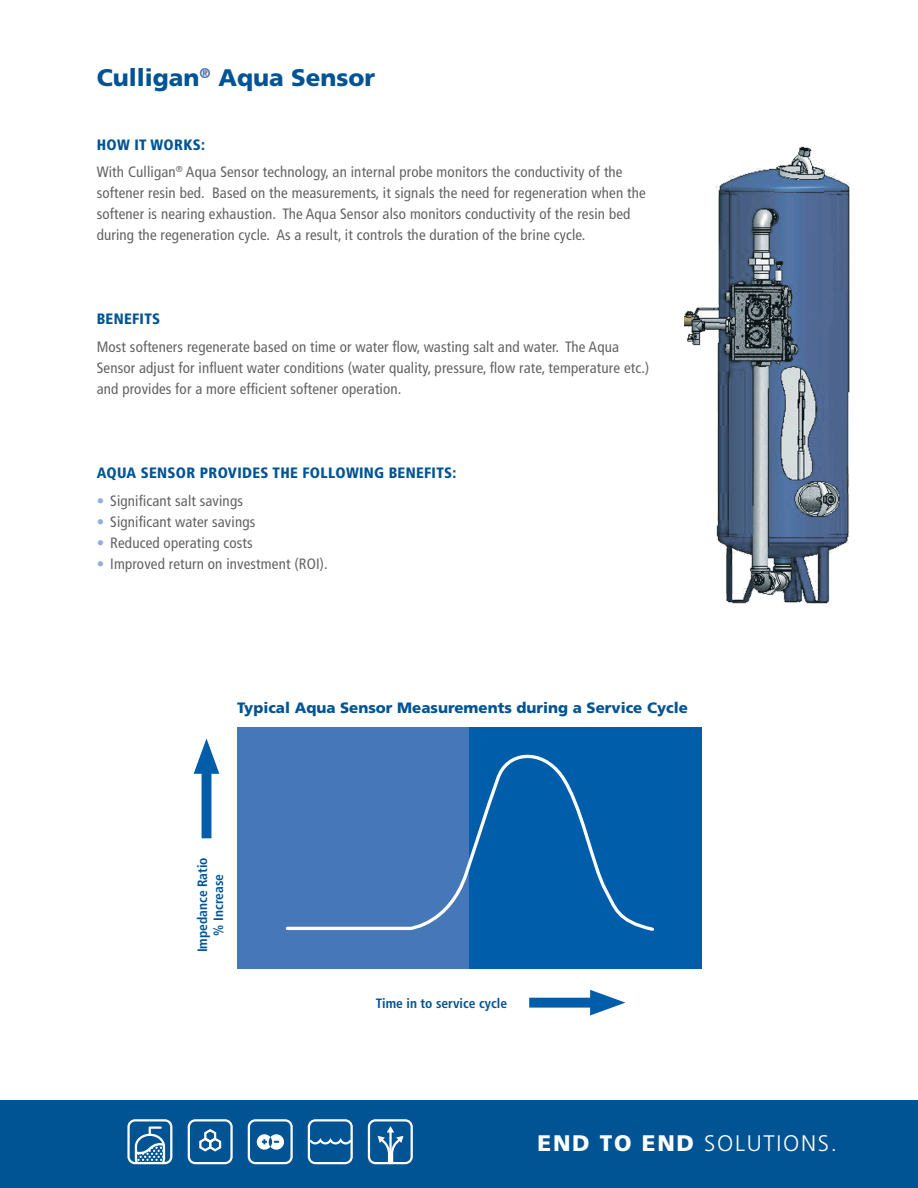
<style>
.page{position:relative;width:918px;height:1188px;background:#fff}
.page>*{position:absolute;margin:0;border:0;box-sizing:border-box;transform-origin:0 0}
.t1{font:900 24px "Frutiger LT Std";color:#005494}
.t2{font:300 22.5px "Frutiger LT Std";letter-spacing:.075em;color:#fff}
.t3{font:condensed 15px/21px "Frutiger LT Std";letter-spacing:.01em;color:#636366}
.t4{font:900 15px "Frutiger LT Std";color:#005494}
.t5{font:900 condensed 15px "Frutiger LT Std";letter-spacing:.02em;color:#005494}
.t6{font:700 condensed 13.5px/16.2px "Frutiger LT Std";color:#005494;text-align:center}
.s1{font-weight:900;color:#005494}
.s2{color:#97add9}
.s3{font-weight:900}
</style>
<div class="page">
<div style="left:529px;top:998px;width:76px;height:10px;background:#005da9"></div>
<svg style="left:590px;top:990px;width:35px;height:25px"></svg>
<div style="left:202px;top:759px;width:9px;height:79px;background:#005da9"></div>
<svg style="left:194px;top:738px;width:25px;height:36px"></svg>
<div style="left:237px;top:727px;width:233px;height:242px;background:#4677b9"></div>
<div style="left:470px;top:727px;width:232px;height:242px;background:#005da9"></div>
<svg style="left:285px;top:748px;width:369px;height:185px"></svg>
<img style="left:685px;top:146px;width:165px;height:459px">
<div style="left:0;top:1101px;width:918px;height:87px;background:#005494"></div>
<svg style="left:308px;top:1119px;width:45px;height:45px"></svg>
<svg style="left:368px;top:1119px;width:45px;height:45px"></svg>
<svg style="left:248px;top:1119px;width:45px;height:45px"></svg>
<svg style="left:188px;top:1119px;width:45px;height:45px"></svg>
<svg style="left:127px;top:1119px;width:45px;height:45px"></svg>
<h1 class="t1" style="left:97px;top:63px;width:280px">Culligan<sup>®</sup> Aqua Sensor</h1>
<p class="t3" style="left:97px;top:131px;width:527px;line-height:27.8px"><span class="s1">HOW IT WORKS:<br></span>With Culligan<sup>®</sup> Aqua Sensor technology, an internal probe monitors the conductivity of the</p>
<p class="t3" style="left:97px;top:183px;width:551px">softener resin bed. Based on the measurements, it signals the need for regeneration when the softener is nearing exhaustion. The Aqua Sensor also monitors conductivity of the resin bed during the regeneration cycle. As a result, it controls the duration of the brine cycle.</p>
<p class="t5" style="left:97px;top:310px;width:65px">BENEFITS</p>
<p class="t3" style="left:97px;top:337px;width:554px">Most softeners regenerate based on time or water flow, wasting salt and water. The Aqua<br>Sensor adjust for influent water conditions (water quality, pressure, flow rate, temperature etc.) and provides for a more efficient softener operation.</p>
<p class="t5" style="left:97px;top:464px;width:361px">AQUA SENSOR PROVIDES THE FOLLOWING BENEFITS:</p>
<p class="t3" style="left:97px;top:490px;width:148px"><span class="s2">•</span> Significant salt savings</p>
<p class="t3" style="left:97px;top:511px;width:160px"><span class="s2">•</span> Significant water savings</p>
<p class="t3" style="left:97px;top:532px;width:157px"><span class="s2">•</span> Reduced operating costs</p>
<p class="t3" style="left:97px;top:553px;width:232px"><span class="s2">•</span> Improved return on investment (ROI).</p>
<p class="t4" style="left:237px;top:699px;width:452px">Typical Aqua Sensor Measurements during a Service Cycle</p>
<p class="t6" style="left:194px;top:952px;width:97px;rotate:-90deg">Impedance Ratio % Increase</p>
<p class="t6" style="left:376px;top:995px;width:133px">Time in to service cycle</p>
<h2 class="t2" style="left:538px;top:1130px;width:301px"><span class="s3">END TO END</span> SOLUTIONS.</h2>
</div>
